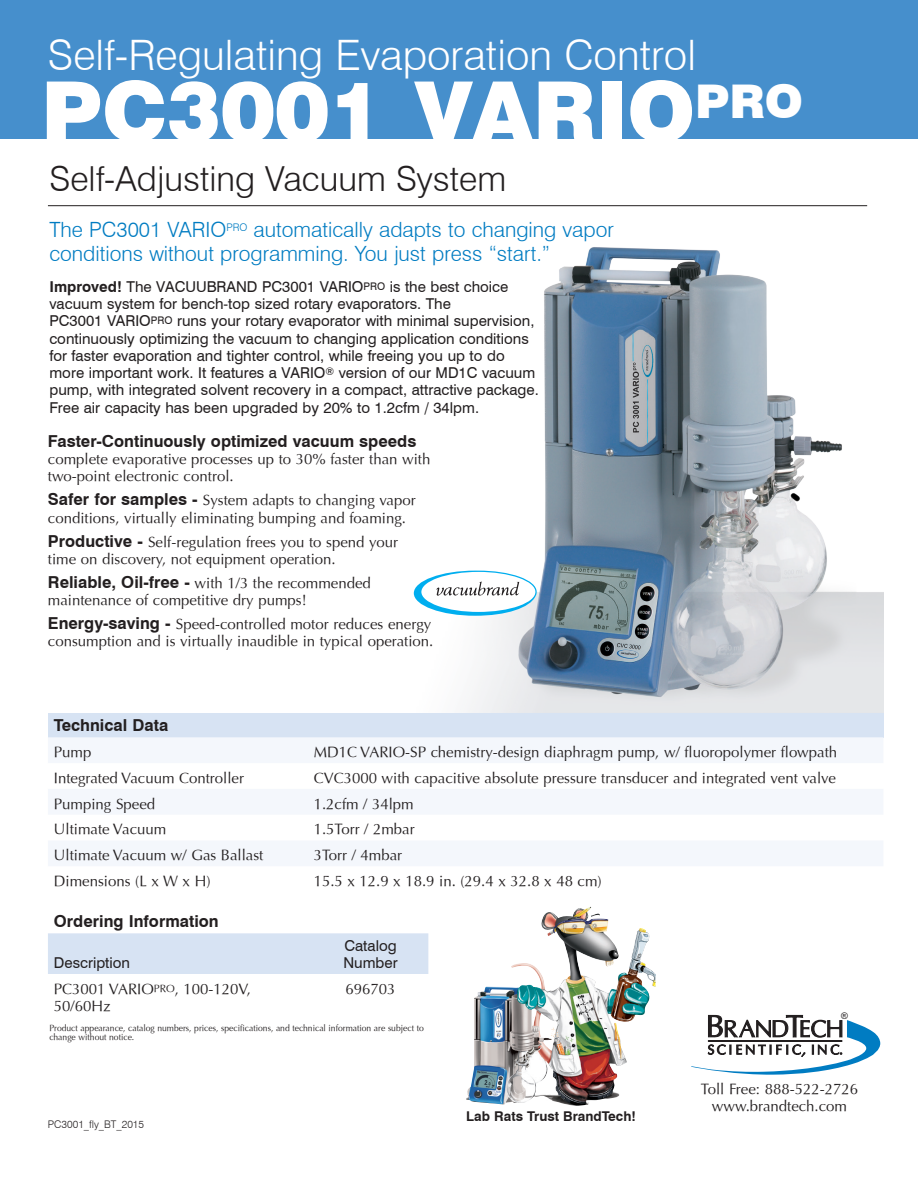
<style>
.page{position:relative;width:918px;height:1188px;background:#fff}
.page>*{position:absolute;margin:0;border:0;box-sizing:border-box;transform-origin:0 0}
.head{font:900 82.5px "Swiss 721 BT";color:#fff}
.t1{font:300 42px "Swiss 721 BT";color:#fff}
.Subhead{font:300 34.5px "Swiss 721 BT";color:#231f20}
.paragraph_header{font:300 21px/24px "Swiss 721 BT";color:#007cc2}
.t2{font:700 16.5px "Swiss 721 BT";color:#231f20}
.t3{font:15px/17.2px "Optima";color:#231f20}
.t4{font:15px/17.2px "Swiss 721 BT";color:#231f20}
.t5{font:700 13.5px "Swiss 721 BT";color:#231f20}
.t6{font:300 10.5px "Swiss 721 BT";color:#231f20}
.t7{font:9.15px "Arial";color:#231f20}
.t8{font:9px/9px "Optima";color:#231f20;scale:.95 1}
.s1{font-weight:700}
.s2{font-size:10.5px}
.s3{font-family:"Swiss 721 BT";font-weight:700;font-size:16.5px}
</style>
<div class="page">
<img style="left:413px;top:247px;width:470px;height:466px">
<svg style="left:691px;top:1014px;width:190px;height:61px"></svg>
<div style="left:48px;top:713px;width:835px;height:24px;background:#d7e3f3"></div>
<svg style="left:48px;top:737px;width:835px;height:129px;fill:#f4f7fc"></svg>
<div style="left:48px;top:933px;width:380px;height:41px;background:#d7e3f3"></div>
<img style="left:466px;top:908px;width:183px;height:198px">
<svg style="left:414px;top:571px;width:123px;height:45px"></svg>
<div style="left:0;top:0;width:918px;height:139px;background:#468fcc"></div>
<hr style="left:48px;top:205px;width:819px;height:1px;background:#231f20">
<p class="t1" style="left:48px;top:29px;width:650px">Self-Regulating Evaporation Control</p>
<p class="head" style="left:41px;top:61px;width:763px">PC3001 VARIO<sup>PRO</sup></p>
<p class="Subhead" style="left:49px;top:157px;width:458px">Self-Adjusting Vacuum System</p>
<p class="paragraph_header" style="left:49px;top:217px;width:566px">The PC3001 VARIO<sup>PRO</sup> automatically adapts to changing vapor conditions without programming. You just press “start.”</p>
<p class="t4" style="left:49px;top:278px;width:491px"><span class="s1">Improved!</span> The VACUUBRAND PC3001 VARIO<span class="s2">PRO</span> is the best choice vacuum system for bench-top sized rotary evaporators. The<br>PC3001 VARIO<span class="s2">PRO</span> runs your rotary evaporator with minimal supervision, continuously optimizing the vacuum to changing application conditions for faster evaporation and tighter control, while freeing you up to do more important work. It features a VARIO<sup>®</sup> version of our MD1C vacuum pump, with integrated solvent recovery in a compact, attractive package.<br>Free air capacity has been upgraded by 20% to 1.2cfm / 34lpm.</p>
<p class="t2" style="left:48px;top:431px;width:370px">Faster-Continuously optimized vacuum speeds</p>
<p class="t3" style="left:48px;top:451px;width:384px">complete evaporative processes up to 30% faster than with two-point electronic control.</p>
<p class="t3" style="left:48px;top:492px;width:369px"><span class="s3">Safer for samples -</span> System adapts to changing vapor conditions, virtually eliminating bumping and foaming.</p>
<p class="t3" style="left:48px;top:533px;width:352px"><span class="s3">Productive -</span> Self-regulation frees you to spend your time on discovery, not equipment operation.</p>
<p class="t3" style="left:48px;top:574px;width:324px"><span class="s3">Reliable, Oil-free -</span> with 1/3 the recommended maintenance of competitive dry pumps!</p>
<p class="t3" style="left:48px;top:616px;width:387px"><span class="s3">Energy-saving -</span> Speed-controlled motor reduces energy consumption and is virtually inaudible in typical operation.</p>
<p class="t2" style="left:54px;top:715px;width:116px">Technical Data</p>
<p class="t3" style="left:54px;top:744px;width:39px">Pump</p>
<p class="t3" style="left:314px;top:744px;width:525px">MD1C VARIO-SP chemistry-design diaphragm pump, w/ fluoropolymer flowpath</p>
<p class="t3" style="left:54px;top:769px;width:192px">Integrated Vacuum Controller</p>
<p class="t3" style="left:314px;top:769px;width:524px">CVC3000 with capacitive absolute pressure transducer and integrated vent valve</p>
<p class="t3" style="left:54px;top:795px;width:103px">Pumping Speed</p>
<p class="t3" style="left:314px;top:795px;width:102px">1.2cfm / 34lpm</p>
<p class="t3" style="left:54px;top:821px;width:114px">Ultimate Vacuum</p>
<p class="t3" style="left:314px;top:821px;width:103px">1.5Torr / 2mbar</p>
<p class="t3" style="left:54px;top:847px;width:211px">Ultimate Vacuum w/ Gas Ballast</p>
<p class="t3" style="left:314px;top:847px;width:90px">3Torr / 4mbar</p>
<p class="t3" style="left:54px;top:873px;width:158px">Dimensions (L x W x H)</p>
<p class="t3" style="left:314px;top:873px;width:290px">15.5 x 12.9 x 18.9 in. (29.4 x 32.8 x 48 cm)</p>
<p class="t2" style="left:54px;top:911px;width:166px">Ordering Information</p>
<p class="t4" style="left:54px;top:954px;width:78px">Description</p>
<p class="t4" style="left:343px;top:937px;width:56px">Catalog<br>Number</p>
<p class="t3" style="left:54px;top:980px;width:198px">PC3001 VARIO<span class="s2">PRO</span>, 100-120V,<br>50/60Hz</p>
<p class="t3" style="left:346px;top:980px;width:52px">696703</p>
<p class="t8" style="left:49px;top:1023px;width:396px">Product appearance, catalog numbers, prices, specifications, and technical information are subject to change without notice.</p>
<p class="t6" style="left:48px;top:1118px;width:98px">PC3001_fly_BT_2015</p>
<p class="t5" style="left:466px;top:1108px;width:171px">Lab Rats Trust BrandTech!</p>
<p class="t7" style="left:841px;top:1010px;width:8px">®</p>
<p class="t3" style="left:701px;top:1081px;width:159px;text-align:center">Toll Free: 888-522-2726 www.brandtech.com</p>
</div>
